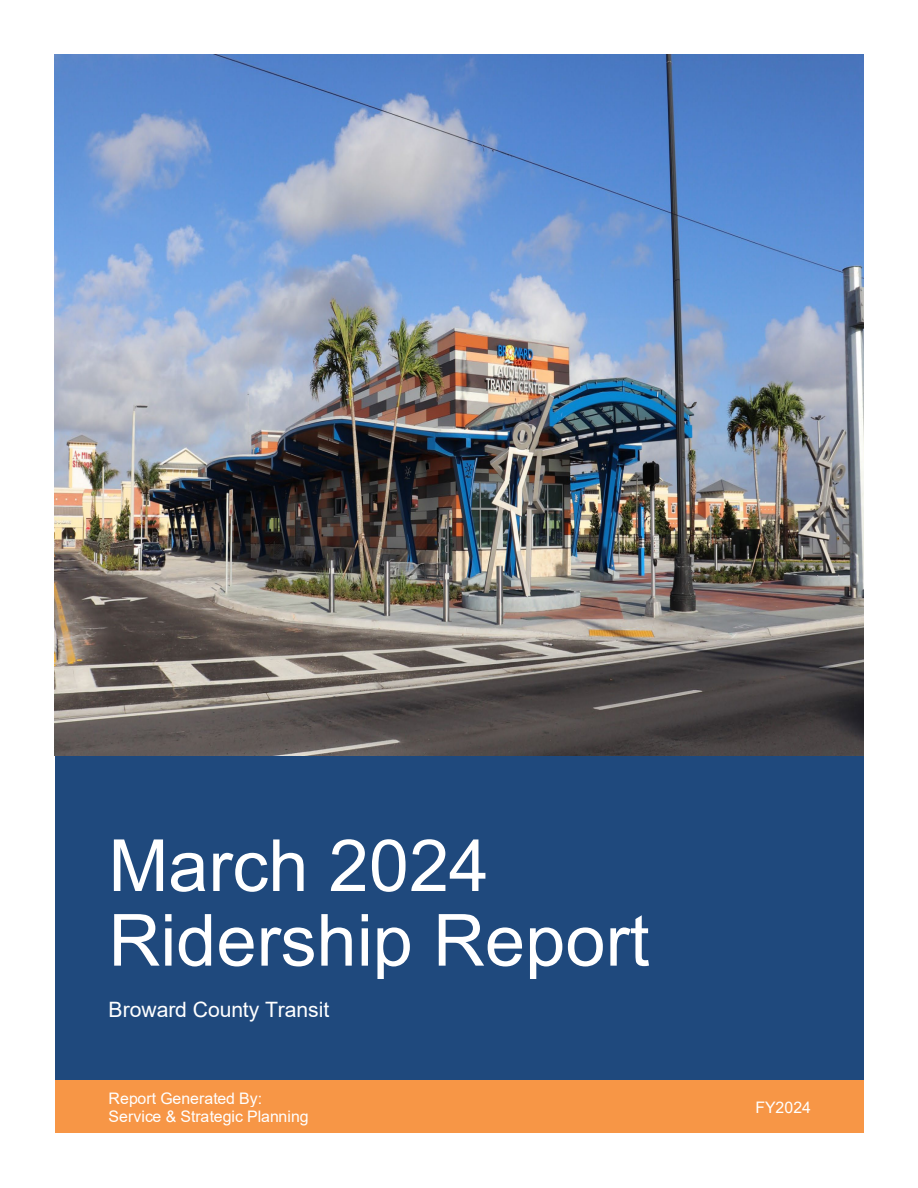
<style>
.page{position:relative;width:918px;height:1188px;background:#fff}
.page>*{position:absolute;margin:0;border:0;box-sizing:border-box;transform-origin:0 0}
.t1{font:72px/74.7px "Arial";color:#fff}
.t2{font:21.15px "Arial";letter-spacing:-.005em;color:#fff}
.t3{font:15.9px/18.6px "Arial";color:#fff}
</style>
<div class="page">
<div style="left:55px;top:757px;width:808px;height:324px;background:#1f497d"></div>
<div style="left:55px;top:1081px;width:270px;height:52px;background:#f79646"></div>
<div style="left:325px;top:1081px;width:270px;height:52px;background:#f79646"></div>
<div style="left:595px;top:1081px;width:268px;height:52px;background:#f79646"></div>
<img style="left:55px;top:55px;width:809px;height:700px">
<p class="t1" style="left:109px;top:828px;width:543px">March 2024<br>Ridership Report</p>
<p class="t2" style="left:109px;top:995px;width:222px">Broward County Transit</p>
<p class="t3" style="left:109px;top:1089px;width:201px">Report Generated By:<br>Service &amp; Strategic Planning</p>
<p class="t3" style="left:755px;top:1098px;width:57px">FY2024</p>
</div>
